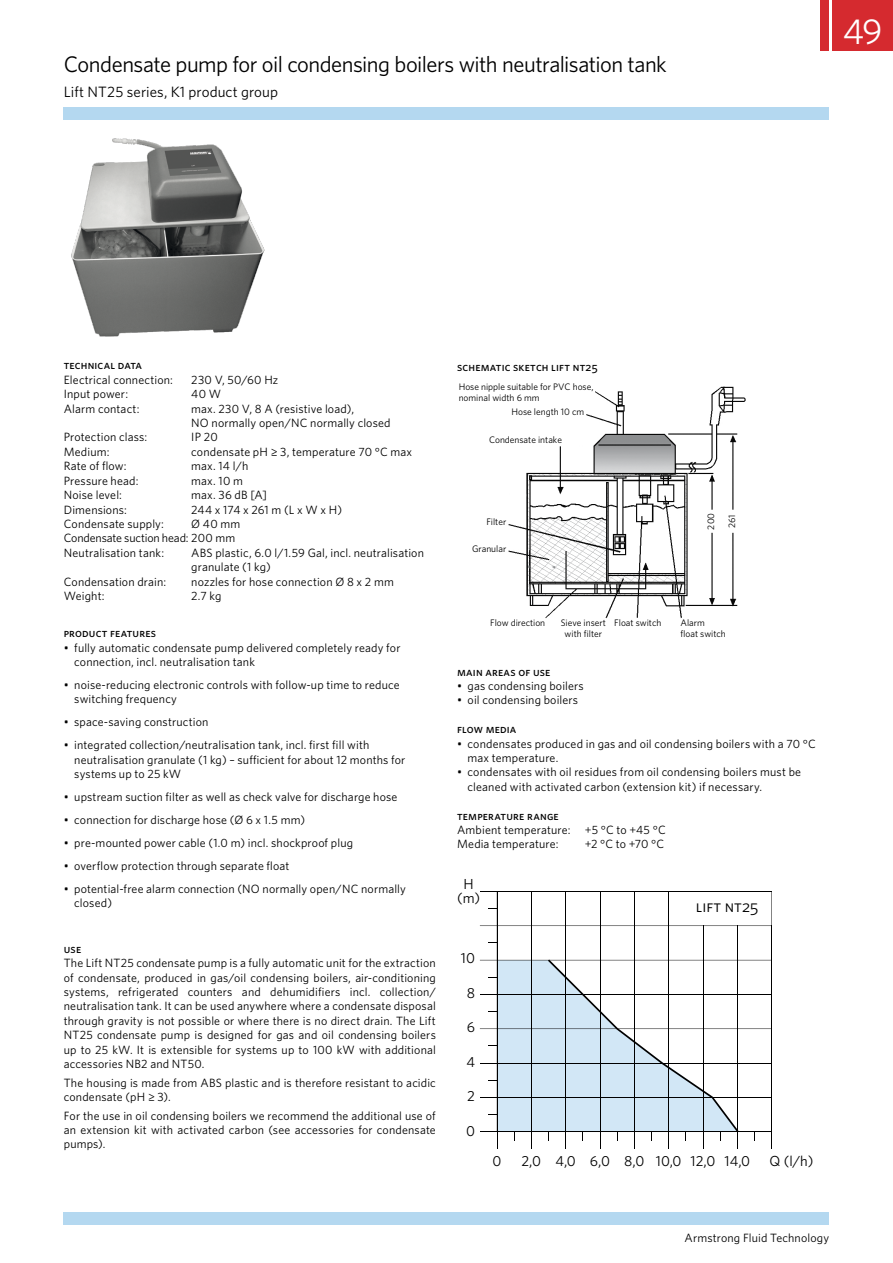
<style>
.page{position:relative;width:893px;height:1263px;background:#fff}
.page>*{position:absolute;margin:0;border:0;box-sizing:border-box;transform-origin:0 0}
.t1{font:36px "Whitney A";color:#fff}
.t2{font:22.5px "Whitney A";letter-spacing:-.025em;color:#000}
.t3{font:16.95px "Whitney A Book SC";color:#000}
.t4{font:15px "Whitney A";letter-spacing:.005em;color:#000}
.t5{font:14.55px/14.5px "Whitney A";color:#000;text-align:center}
.t6{font:12px/14.4px "Whitney A";letter-spacing:.01em;color:#000}
.t7{font:12px "Whitney A Medium SC";letter-spacing:.015em;color:#000}
.t8{font:9.45px/11.2px "Whitney A";color:#000}
</style>
<div class="page">
<div style="left:64px;top:107px;width:765px;height:13px;background:#b4d8f0"></div>
<div style="left:64px;top:1211px;width:765px;height:13px;background:#b4d8f0"></div>
<div style="left:832px;top:0;width:61px;height:51px;background:#d52a2f"></div>
<div style="left:820px;top:0;width:9px;height:51px;background:#d52a2f"></div>
<img style="left:508px;top:386px;width:237px;height:233px">
<hr style="left:531px;top:891px;width:1px;height:258px;background:#000">
<hr style="left:565px;top:891px;width:1px;height:258px;background:#000">
<hr style="left:600px;top:891px;width:1px;height:258px;background:#000">
<hr style="left:634px;top:891px;width:1px;height:258px;background:#000">
<hr style="left:668px;top:891px;width:1px;height:258px;background:#000">
<hr style="left:737px;top:926px;width:1px;height:223px;background:#000">
<hr style="left:771px;top:926px;width:1px;height:223px;background:#000">
<hr style="left:480px;top:960px;width:292px;height:1px;background:#000">
<hr style="left:480px;top:994px;width:292px;height:1px;background:#000">
<hr style="left:480px;top:1028px;width:292px;height:1px;background:#000">
<hr style="left:480px;top:1063px;width:292px;height:1px;background:#000">
<hr style="left:480px;top:1097px;width:292px;height:1px;background:#000">
<hr style="left:497px;top:891px;width:1px;height:258px;background:#000">
<hr style="left:480px;top:1131px;width:292px;height:1px;background:#000">
<hr style="left:703px;top:926px;width:1px;height:223px;background:#000">
<hr style="left:480px;top:891px;width:292px;height:1px;background:#000">
<hr style="left:480px;top:925px;width:292px;height:1px;background:#000">
<svg style="left:498px;top:892px;width:274px;height:137px"></svg>
<svg style="left:488px;top:959px;width:251px;height:182px"></svg>
<img style="left:71px;top:138px;width:194px;height:199px">
<h2 class="t2" style="left:64px;top:49px;width:604px">Condensate pump for oil condensing boilers with neutralisation tank</h2>
<p class="t4" style="left:64px;top:82px;width:216px">Lift NT25 series, K1 product group</p>
<h1 class="t1" style="left:843px;top:7px;width:41px">49</h1>
<p class="t7" style="left:64px;top:357px;width:80px">technical data</p>
<p class="t6" style="left:64px;top:372px;width:111px">Electrical connection:</p>
<p class="t6" style="left:191px;top:372px;width:89px">230 V, 50/60 Hz</p>
<p class="t6" style="left:64px;top:387px;width:66px">Input power:</p>
<p class="t6" style="left:191px;top:387px;width:31px">40 W</p>
<p class="t6" style="left:64px;top:401px;width:77px">Alarm contact:</p>
<p class="t6" style="left:191px;top:401px;width:201px">max. 230 V, 8 A (resistive load),<br>NO normally open/NC normally closed</p>
<p class="t6" style="left:64px;top:430px;width:85px">Protection class:</p>
<p class="t6" style="left:191px;top:430px;width:28px">IP 20</p>
<p class="t6" style="left:64px;top:444px;width:47px">Medium:</p>
<p class="t6" style="left:191px;top:444px;width:222px">condensate pH ≥ 3, temperature 70 °C max</p>
<p class="t6" style="left:64px;top:459px;width:64px">Rate of flow:</p>
<p class="t6" style="left:191px;top:459px;width:59px">max. 14 l/h</p>
<p class="t6" style="left:64px;top:473px;width:76px">Pressure head:</p>
<p class="t6" style="left:191px;top:473px;width:53px">max. 10 m</p>
<p class="t6" style="left:64px;top:487px;width:60px">Noise level:</p>
<p class="t6" style="left:191px;top:487px;width:77px">max. 36 dB [A]</p>
<p class="t6" style="left:64px;top:502px;width:65px">Dimensions:</p>
<p class="t6" style="left:191px;top:502px;width:152px">244 x 174 x 261 m (L x W x H)</p>
<p class="t6" style="left:64px;top:516px;width:102px">Condensate supply:</p>
<p class="t6" style="left:64px;top:516px;width:178px;text-indent:128px">Ø 40 mm<br>Condensate suction head: 200 mm<br>Neutralisation tank:</p>
<p class="t6" style="left:191px;top:545px;width:234px">ABS plastic, 6.0 l/1.59 Gal, incl. neutralisation granulate (1 kg)</p>
<p class="t6" style="left:64px;top:574px;width:104px">Condensation drain:</p>
<p class="t6" style="left:191px;top:574px;width:204px">nozzles for hose connection Ø 8 x 2 mm</p>
<p class="t6" style="left:64px;top:588px;width:42px">Weight:</p>
<p class="t6" style="left:191px;top:588px;width:32px">2.7 kg</p>
<p class="t7" style="left:64px;top:625px;width:94px">product features</p>
<p class="t6" style="left:74px;top:640px;width:328px;text-indent:-10px">• fully automatic condensate pump delivered completely ready for connection, incl. neutralisation tank</p>
<p class="t6" style="left:74px;top:677px;width:327px;text-indent:-10px">• noise-reducing electronic controls with follow-up time to reduce switching frequency</p>
<p class="t6" style="left:64px;top:714px;width:146px">• space-saving construction</p>
<p class="t6" style="left:74px;top:737px;width:333px;text-indent:-10px">• integrated collection/neutralisation tank, incl. first fill with neutralisation granulate (1 kg) – sufficient for about 12 months for systems up to 25 kW</p>
<p class="t6" style="left:64px;top:789px;width:335px">• upstream suction filter as well as check valve for discharge hose</p>
<p class="t6" style="left:64px;top:812px;width:243px">• connection for discharge hose (Ø 6 x 1.5 mm)</p>
<p class="t6" style="left:64px;top:835px;width:291px">• pre-mounted power cable (1.0 m) incl. shockproof plug</p>
<p class="t6" style="left:64px;top:858px;width:227px">• overflow protection through separate float</p>
<p class="t6" style="left:74px;top:881px;width:333px;text-indent:-10px">• potential-free alarm connection (NO normally open/NC normally closed)</p>
<p class="t7" style="left:64px;top:941px;width:19px">use</p>
<p class="t6" style="left:64px;top:955px;width:374px;text-align:justify">The Lift NT25 condensate pump is a fully automatic unit for the extraction of condensate, produced in gas/oil condensing boilers, air-conditioning systems, refrigerated counters and dehumidifiers incl. collection/ neutralisation tank. It can be used anywhere where a condensate disposal through gravity is not possible or where there is no direct drain. The Lift NT25 condensate pump is designed for gas and oil condensing boilers up to 25 kW. It is extensible for systems up to 100 kW with additional accessories NB2 and NT50.</p>
<p class="t6" style="left:64px;top:1075px;width:374px">The housing is made from ABS plastic and is therefore resistant to acidic condensate (pH ≥ 3).</p>
<p class="t6" style="left:64px;top:1108px;width:374px;text-align:justify">For the use in oil condensing boilers we recommend the additional use of an extension kit with activated carbon (see accessories for condensate pumps).</p>
<p class="t7" style="left:457px;top:359px;width:142px">schematic sketch lift nt25</p>
<p class="t8" style="left:459px;top:381px;width:136px">Hose nipple suitable for PVC hose, nominal width 6 mm</p>
<p class="t8" style="left:511px;top:406px;width:74px">Hose length 10 cm</p>
<p class="t8" style="left:489px;top:434px;width:74px">Condensate intake</p>
<p class="t8" style="left:487px;top:516px;width:21px">Filter</p>
<p class="t8" style="left:472px;top:543px;width:36px">Granular</p>
<p class="t8" style="left:700px;top:529px;width:18px;line-height:20.9px;rotate:-90deg">200<br>261</p>
<p class="t8" style="left:490px;top:616px;width:56px">Flow direction</p>
<p class="t8" style="left:561px;top:616px;width:47px;text-align:center">Sieve insert with filter</p>
<p class="t8" style="left:614px;top:616px;width:49px">Float switch</p>
<p class="t8" style="left:680px;top:616px;width:47px">Alarm<br>float switch</p>
<p class="t7" style="left:457px;top:663px;width:95px">main areas of use</p>
<p class="t6" style="left:457px;top:678px;width:128px">• gas condensing boilers</p>
<p class="t6" style="left:457px;top:693px;width:123px">• oil condensing boilers</p>
<p class="t7" style="left:457px;top:721px;width:61px">flow media</p>
<p class="t6" style="left:468px;top:736px;width:350px;text-indent:-10px">• condensates produced in gas and oil condensing boilers with a 70 °C max temperature.</p>
<p class="t6" style="left:468px;top:765px;width:335px;text-indent:-10px">• condensates with oil residues from oil condensing boilers must be cleaned with activated carbon (extension kit) if necessary.</p>
<p class="t7" style="left:457px;top:807px;width:103px">temperature range</p>
<p class="t6" style="left:457px;top:822px;width:210px">Ambient temperature: +5 °C to +45 °C<br>Media temperature:</p>
<p class="t6" style="left:585px;top:837px;width:81px">+2 °C to +70 °C</p>
<p class="t5" style="left:457px;top:876px;width:25px">H (m)</p>
<h3 class="t3" style="left:696px;top:895px;width:64px">lift nt25</h3>
<p class="t5" style="left:461px;top:950px;width:16px">10</p>
<p class="t5" style="left:467px;top:985px;width:10px">8</p>
<p class="t5" style="left:467px;top:1019px;width:10px">6</p>
<p class="t5" style="left:466px;top:1054px;width:10px">4</p>
<p class="t5" style="left:467px;top:1089px;width:9px">2</p>
<p class="t5" style="left:466px;top:1123px;width:10px">0</p>
<p class="t5" style="left:492px;top:1153px;width:10px">0</p>
<p class="t5" style="left:770px;top:1154px;width:45px">Q (l/h)</p>
<p class="t5" style="left:555px;top:1153px;width:91px">4,0 6,0 8,0</p>
<p class="t5" style="left:521px;top:1153px;width:21px">2,0</p>
<p class="t5" style="left:656px;top:1153px;width:96px">10,0 12,0 14,0</p>
<p class="t6" style="left:684px;top:1230px;width:146px">Armstrong Fluid Technology</p>
</div>
